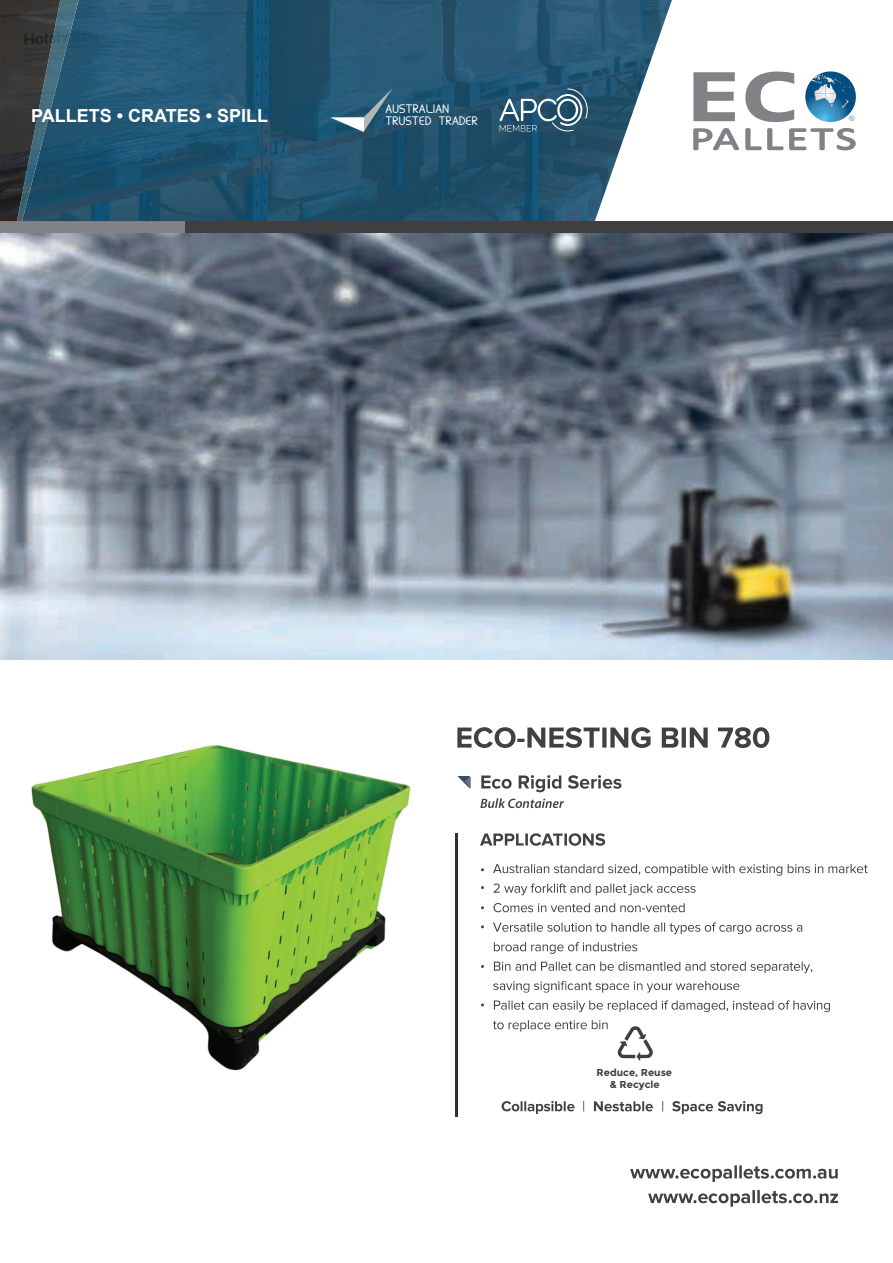
<style>
.page{position:relative;width:893px;height:1263px;background:#fff}
.page>*{position:absolute;margin:0;border:0;box-sizing:border-box;transform-origin:0 0}
.t1{font:700 18px "Arial";color:#fff}
.t2{font:700 13.5px/12px "Stefani EHYOW00";letter-spacing:.025em;color:#fff}
.t3{font:700 10.05px/12px "Montserrat";color:#3f3f40;text-align:center}
.t4{font:7.35px "Arial";color:#818285}
</style>
<div class="page">
<svg style="left:630px;top:1165px;width:208px;height:17px"></svg>
<svg style="left:648px;top:1190px;width:190px;height:17px"></svg>
<svg style="left:457px;top:727px;width:312px;height:21px"></svg>
<svg style="left:481px;top:775px;width:140px;height:17px"></svg>
<svg style="left:480px;top:798px;width:84px;height:10px"></svg>
<svg style="left:480px;top:833px;width:125px;height:13px"></svg>
<svg style="left:502px;top:1101px;width:73px;height:13px"></svg>
<svg style="left:594px;top:1101px;width:169px;height:13px"></svg>
<svg style="left:481px;top:864px;width:387px;height:12px"></svg>
<svg style="left:494px;top:883px;width:202px;height:12px"></svg>
<svg style="left:494px;top:903px;width:191px;height:9px"></svg>
<svg style="left:493px;top:922px;width:309px;height:12px"></svg>
<svg style="left:494px;top:942px;width:143px;height:12px"></svg>
<svg style="left:494px;top:962px;width:318px;height:11px"></svg>
<svg style="left:493px;top:981px;width:246px;height:12px"></svg>
<svg style="left:494px;top:1000px;width:336px;height:12px"></svg>
<svg style="left:493px;top:1020px;width:115px;height:12px"></svg>
<hr style="left:455px;top:833px;width:3px;height:284px;background:#2e2f2f">
<svg style="left:618px;top:1026px;width:35px;height:35px"></svg>
<img style="left:31px;top:745px;width:380px;height:326px">
<div style="left:0;top:221px;width:893px;height:13px;background:#3f3f40"></div>
<div style="left:0;top:221px;width:184px;height:13px;background:#818386"></div>
<svg style="left:693px;top:71px;width:163px;height:80px"></svg>
<img style="left:79px;top:0;width:593px;height:221px">
<img style="left:60px;top:0;width:19px;height:221px">
<img style="left:0;top:0;width:17px;height:221px">
<img style="left:17px;top:0;width:43px;height:221px">
<svg style="left:500px;top:89px;width:88px;height:42px;background:#4c7288"></svg>
<svg style="left:330px;top:88px;width:63px;height:44px;background:#426e87"></svg>
<img style="left:0;top:234px;width:893px;height:425px">
<svg style="left:457px;top:776px;width:13px;height:12px"></svg>
<p class="t2" style="left:386px;top:103px;width:94px">AUSTRALIAN<br>TRUSTED TRADER</p>
<h1 class="t1" style="left:31px;top:103px;width:239px">PALLETS • CRATES • SPILL</h1>
<p class="t4" style="left:849px;top:113px;width:7px">®</p>
<p class="t3" style="left:597px;top:1066px;width:77px">Reduce, Reuse &amp; Recycle</p>
</div>
